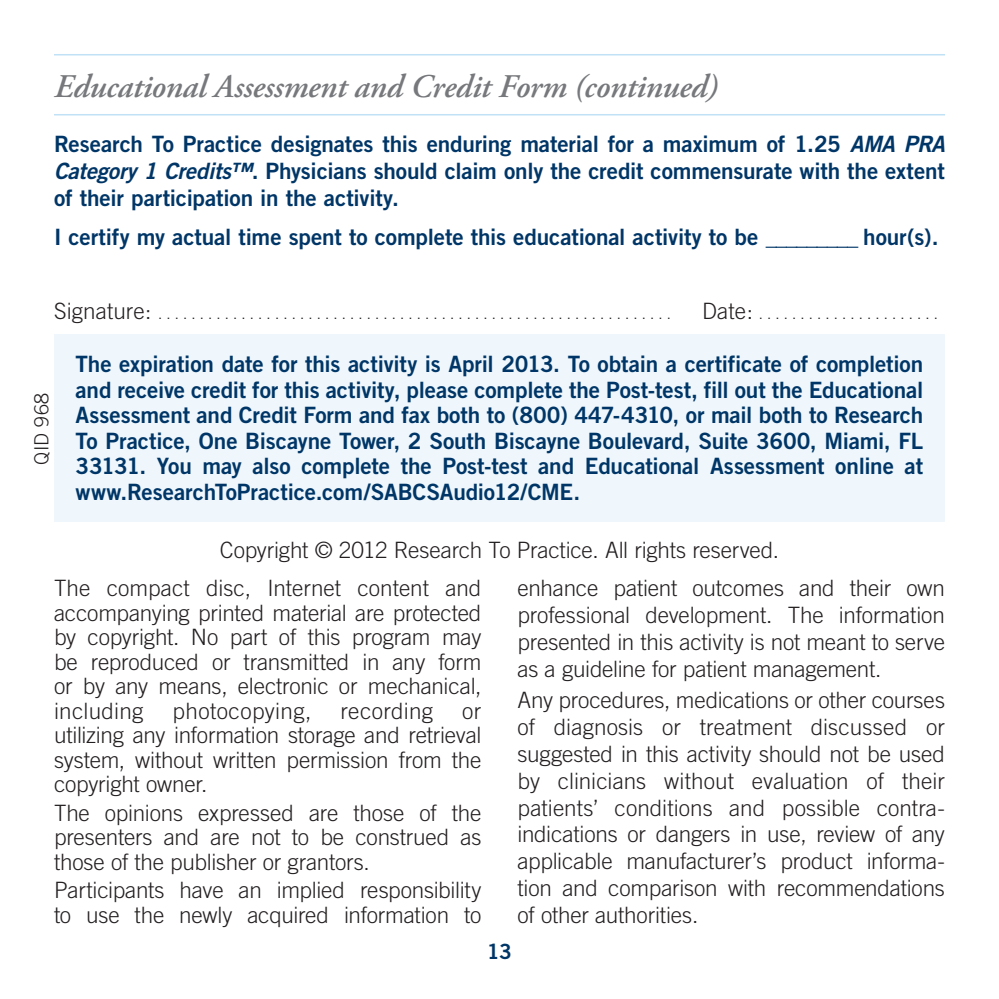
<style>
.page{position:relative;width:999px;height:999px;background:#fff}
.page>*{position:absolute;margin:0;border:0;box-sizing:border-box;transform-origin:0 0}
.t1{font:italic 600 33px "Adobe Garamond Pro";letter-spacing:-.01em;color:#76787b}
.t2{font:300 22.5px/26.7px "Trade Gothic LT Std";letter-spacing:-.01em;color:#231f20;text-align:justify}
.t3{font:22.5px/25.5px "Trade Gothic LT Std Bd 2";letter-spacing:-.005em;color:#003667;text-align:justify}
.t4{font:300 22.5px "Trade Gothic LT Std";letter-spacing:.02em;color:#231f20}
.t5{font:300 22.5px "Trade Gothic LT Std";letter-spacing:.015em;color:#231f20}
.t6{font:21px "Trade Gothic LT Std Bd 2";color:#003667}
.t7{font:300 19.5px "Trade Gothic LT Std";letter-spacing:.025em;color:#231f20}
.t8{font:300 15px "Trade Gothic LT Std";color:#231f20}
.s1{font-family:"Trade Gothic LT Std Bd 2 Obl"}
.s2{font-size:22.5px}
</style>
<div class="page">
<div style="left:54px;top:334px;width:891px;height:188px;background:#eff7fc"></div>
<hr style="left:54px;top:114px;width:891px;height:1px;background:#c1e2f6">
<hr style="left:54px;top:54px;width:891px;height:1px;background:#c1e2f6">
<h1 class="t1" style="left:54px;top:67px;width:665px">Educational Assessment and Credit Form (continued)</h1>
<p class="t3" style="left:54px;top:130px;width:892px;line-height:27px">Research To Practice designates this enduring material for a maximum of 1.25 <span class="s1">AMA PRA Category 1 Credits™</span>. Physicians should claim only the credit commensurate with the extent of their participation in the activity.</p>
<p class="t3" style="left:54px;top:224px;width:886px">I certify my actual time spent to complete this educational activity to be _________ hour(s).</p>
<p class="t8" style="left:54px;top:305px;width:619px"><span class="s2">Signature:</span> . . . . . . . . . . . . . . . . . . . . . . . . . . . . . . . . . . . . . . . . . . . . . . . . . . . . . . . . . . . . . .</p>
<p class="t8" style="left:702px;top:305px;width:238px"><span class="s2">Date:</span> . . . . . . . . . . . . . . . . . . . . . .</p>
<p class="t7" style="left:30px;top:465px;width:73px;rotate:-90deg">QID 968</p>
<p class="t3" style="left:76px;top:351px;width:849px">The expiration date for this activity is April 2013. To obtain a certificate of completion and receive credit for this activity, please complete the Post-test, fill out the Educational Assessment and Credit Form and fax both to (800) 447-4310, or mail both to Research To Practice, One Biscayne Tower, 2 South Biscayne Boulevard, Suite 3600, Miami, FL 33131. You may also complete the Post-test and Educational Assessment online at www.ResearchToPractice.com/SABCSAudio12/CME.</p>
<p class="t2" style="left:54px;top:531px;width:727px;line-height:38.4px;text-indent:166px">Copyright © 2012 Research To Practice. All rights reserved.<br>The compact disc, Internet content and</p>
<p class="t2" style="left:54px;top:600px;width:429px;line-height:24.3px">accompanying printed material are protected by copyright. No part of this program may be reproduced or transmitted in any form or by any means, electronic or mechanical, including</p>
<p class="t2" style="left:518px;top:575px;width:429px">enhance patient outcomes and their own professional development. The information presented in this activity is not meant to serve as a guideline for patient management.</p>
<p class="t2" style="left:518px;top:687px;width:429px">Any procedures, medications or other courses of diagnosis or treatment discussed or suggested in this activity should not be used by clinicians without evaluation of their patients’ conditions and possible contra&shy;indications or dangers in use, review of any applicable manufacturer’s product informa&shy;tion and comparison with recommendations of other authorities.</p>
<p class="t4" style="left:173px;top:697px;width:140px">photocopying,</p>
<p class="t5" style="left:340px;top:697px;width:94px">recording</p>
<p class="t2" style="left:54px;top:698px;width:429px;line-height:24.3px;text-indent:408px">or utilizing any information storage and retrieval system, without written permission from the copyright owner.</p>
<p class="t2" style="left:54px;top:800px;width:429px;line-height:24.3px">The opinions expressed are those of the presenters and are not to be construed as those of the publisher or grantors.</p>
<p class="t2" style="left:54px;top:878px;width:429px;line-height:24.3px">Participants have an implied responsibility to use the newly acquired information to</p>
<p class="t6" style="left:487px;top:939px;width:27px">13</p>
</div>
